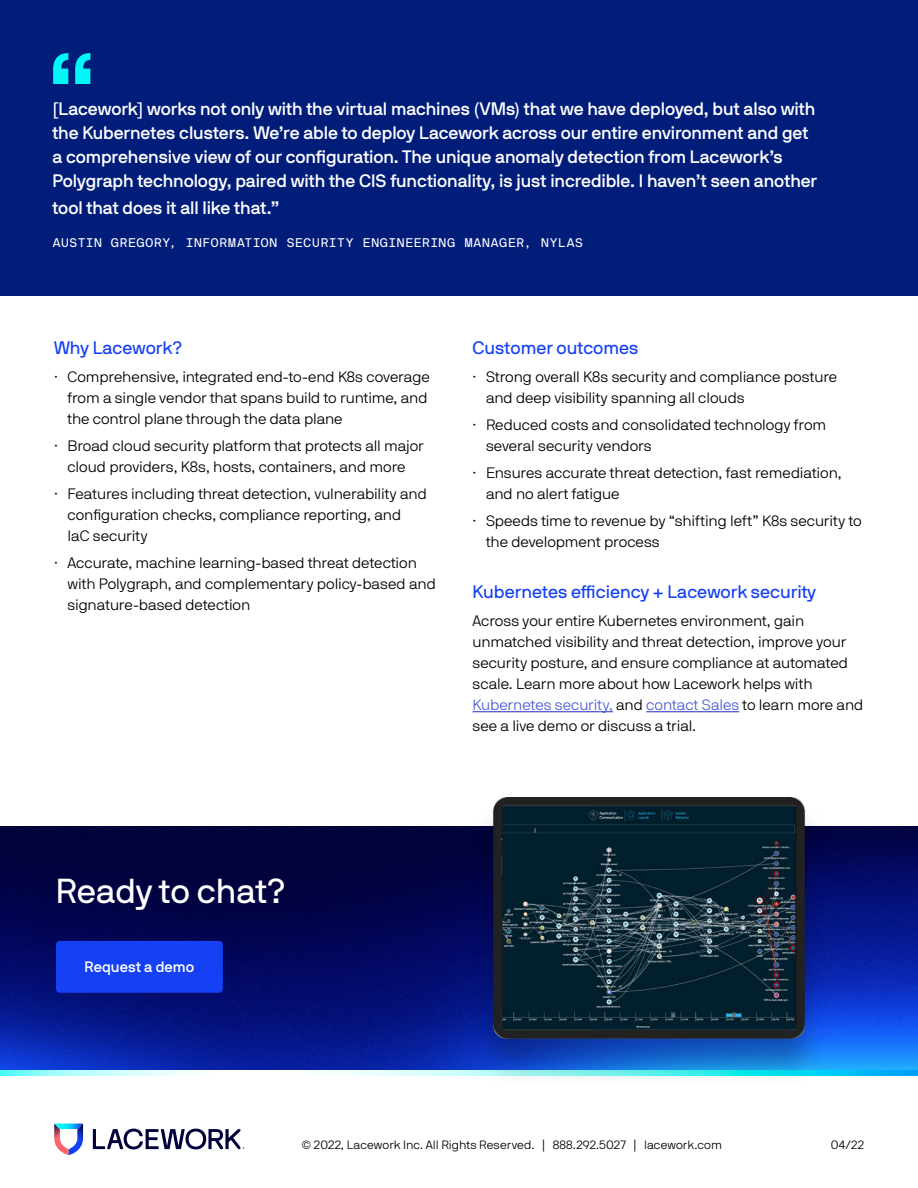
<style>
.page{position:relative;width:918px;height:1188px;background:#fff}
.page>*{position:absolute;margin:0;border:0;box-sizing:border-box;transform-origin:0 0}
.Quote_Attribute{font:104.85px "NB International Pro Med";color:#00f8f8}
.t1{font:34.5px "NB International Pro Reg";color:#fff}
.Quote_Block{font:18px/24px "NB International Pro Med";letter-spacing:-.005em;color:#fff}
.t2{font:18px "NB International Pro Reg";color:#1540f3}
.Body{font:15px/21px "NB International Pro Lig";letter-spacing:-.005em;color:#000}
.t3{font:15px "NB International Pro Med";color:#fff}
.Quote_Block-2{font:12.45px "NB International Pro Mono";letter-spacing:.005em;color:#fff}
.t4{font:12px "NB International Pro Lig";letter-spacing:.005em;color:#000}
.s1{color:#4f5cd6}
.s2{font-size:13.35px}
</style>
<div class="page">
<img style="left:0;top:826px;width:918px;height:250px">
<svg style="left:54px;top:1124px;width:29px;height:31px"></svg>
<svg style="left:93px;top:1129px;width:152px;height:20px"></svg>
<img style="left:467px;top:797px;width:364px;height:279px">
<div style="left:56px;top:941px;width:167px;height:52px;background:#1540f3;border-radius:4px"></div>
<div style="left:0;top:0;width:918px;height:296px;background:#001d7a"></div>
<hr style="left:472px;top:711px;width:141px;height:1px;background:#4f5cd6">
<hr style="left:646px;top:711px;width:93px;height:1px;background:#4f5cd6">
<p class="Quote_Attribute" style="left:46px;top:31px;width:52px">“</p>
<p class="Quote_Block" style="left:52px;top:97px;width:766px">[Lacework] works not only with the virtual machines (VMs) that we have deployed, but also with the Kubernetes clusters. We’re able to deploy Lacework across our entire environment and get a comprehensive view of our configuration. The unique anomaly detection from Lacework’s Polygraph technology, paired with the CIS functionality, is just incredible. I haven’t seen another</p>
<p class="Quote_Block" style="left:52px;top:196px;width:229px">tool that does it all like that.”</p>
<p class="Quote_Block-2" style="left:52px;top:236px;width:532px">AUSTIN GREGORY, INFORMATION SECURITY ENGINEERING MANAGER, NYLAS</p>
<h1 class="t2" style="left:54px;top:338px;width:129px">Why Lacework?</h1>
<p class="Body" style="left:68px;top:366px;width:364px;text-indent:-14px">· Comprehensive, integrated end-to-end K8s coverage from a single vendor that spans build to runtime, and the control plane through the data plane</p>
<p class="Body" style="left:54px;top:435px;width:371px;text-align:center">· Broad cloud security platform that protects all major cloud providers, K8s, hosts, containers, and more</p>
<p class="Body" style="left:68px;top:483px;width:361px;text-indent:-14px">· Features including threat detection, vulnerability and configuration checks, compliance reporting, and<br>IaC security</p>
<p class="Body" style="left:68px;top:552px;width:370px;text-indent:-14px">· Accurate, machine learning-based threat detection with Polygraph, and complementary policy-based and signature-based detection</p>
<h1 class="t2" style="left:472px;top:338px;width:168px">Customer outcomes</h1>
<p class="Body" style="left:486px;top:366px;width:353px;text-indent:-14px">· Strong overall K8s security and compliance posture and deep visibility spanning all clouds</p>
<p class="Body" style="left:486px;top:414px;width:342px;text-indent:-14px">· Reduced costs and consolidated technology from several security vendors</p>
<p class="Body" style="left:486px;top:462px;width:357px;text-indent:-14px">· Ensures accurate threat detection, fast remediation, and no alert fatigue</p>
<p class="Body" style="left:486px;top:510px;width:377px;text-indent:-14px">· Speeds time to revenue by “shifting left” K8s security to the development process</p>
<h1 class="t2" style="left:472px;top:581px;width:345px">Kubernetes efficiency + Lacework security</h1>
<p class="Body" style="left:472px;top:610px;width:392px">Across your entire Kubernetes environment, gain unmatched visibility and threat detection, improve your security posture, and ensure compliance at automated scale. Learn more about how Lacework helps with <span class="s1">Kubernetes security,</span> and <span class="s1">contact Sales</span> to learn more and see a live demo or discuss a trial.</p>
<h2 class="t1" style="left:56px;top:871px;width:231px">Ready to chat?</h2>
<p class="t3" style="left:85px;top:958px;width:111px">Request a demo</p>
<p class="t4" style="left:302px;top:1138px;width:422px">© 2022, Lacework Inc. All Rights Reserved. <span class="s2">|</span> 888.292.5027 <span class="s2">|</span> lacework.com</p>
<p class="t4" style="left:831px;top:1138px;width:35px">04/22</p>
</div>
